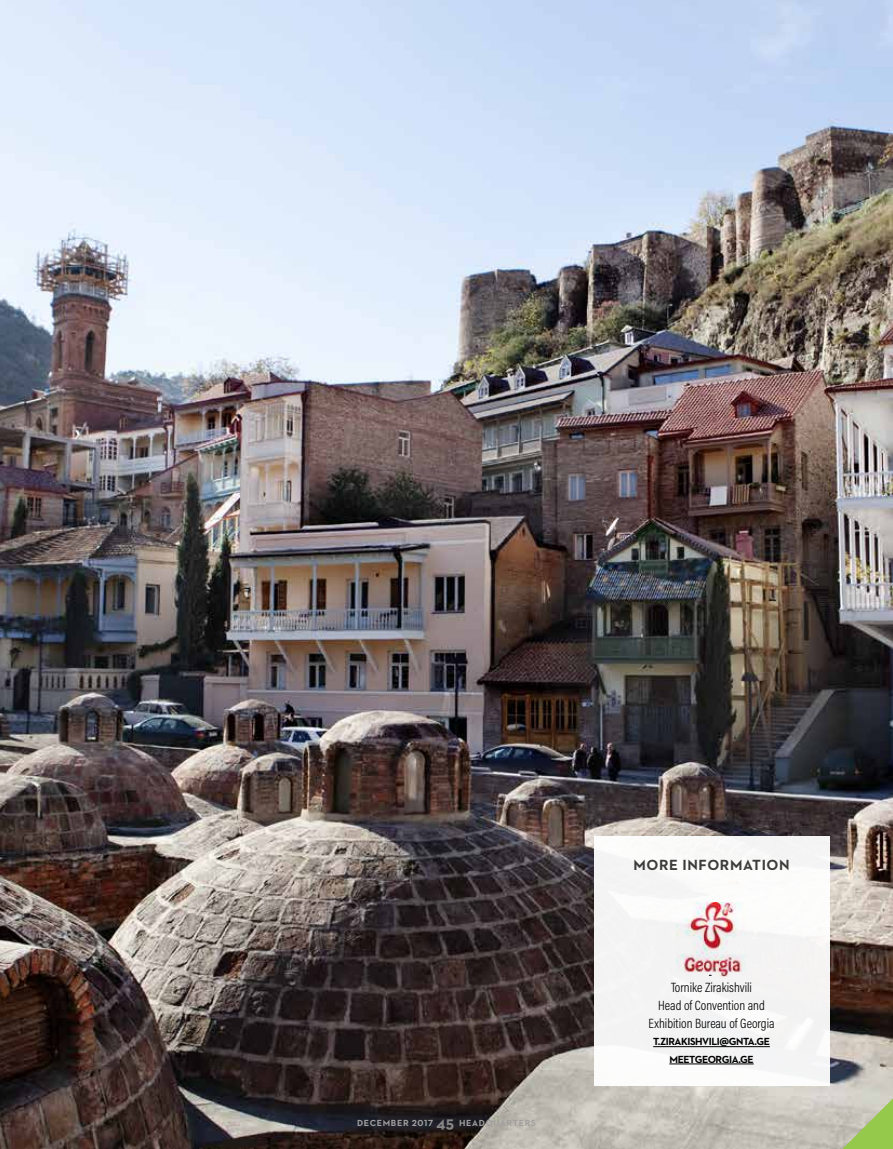
<style>
.page{position:relative;width:893px;height:1149px;background:#fff}
.page>*{position:absolute;margin:0;border:0;box-sizing:border-box;transform-origin:0 0}
.t1{font:700 15px "Neutraface 2 Text";letter-spacing:.04em;color:#3c3c3b}
.t2{font:300 13.5px/18px "Acumin Pro Cond";color:#000;text-align:center}
.t3{font:700 10.5px/17.2px "Neutraface 2 Text";letter-spacing:-.04em;color:#000;text-align:center}
.t4{font:700 9px "Neutraface 2 Text";letter-spacing:.07em;color:#a19e9e}
.s1{font-size:16.5px;color:#878787}
</style>
<div class="page">
<img style="left:0;top:0;width:893px;height:1148px">
<div style="left:594px;top:836px;width:235px;height:249px;background:#f5f4f5"></div>
<img style="left:676px;top:902px;width:69px;height:74px">
<hr style="left:653px;top:1046px;width:117px;height:1px;background:#000">
<hr style="left:669px;top:1063px;width:85px;height:1px;background:#000">
<svg style="left:842px;top:1098px;width:51px;height:50px;background:#b0c786"></svg>
<p class="t4" style="left:357px;top:1117px;width:180px">DECEMBER 2017 <span class="s1">45</span> HEADQUARTERS</p>
<p class="t1" style="left:633px;top:855px;width:158px">MORE INFORMATION</p>
<p class="t2" style="left:648px;top:977px;width:128px">Tornike Zirakishvili<br>Head of Convention and<br>Exhibition Bureau of Georgia</p>
<p class="t3" style="left:653px;top:1032px;width:118px">T.ZIRAKISHVILI@GNTA.GE<br>MEETGEORGIA.GE</p>
</div>
